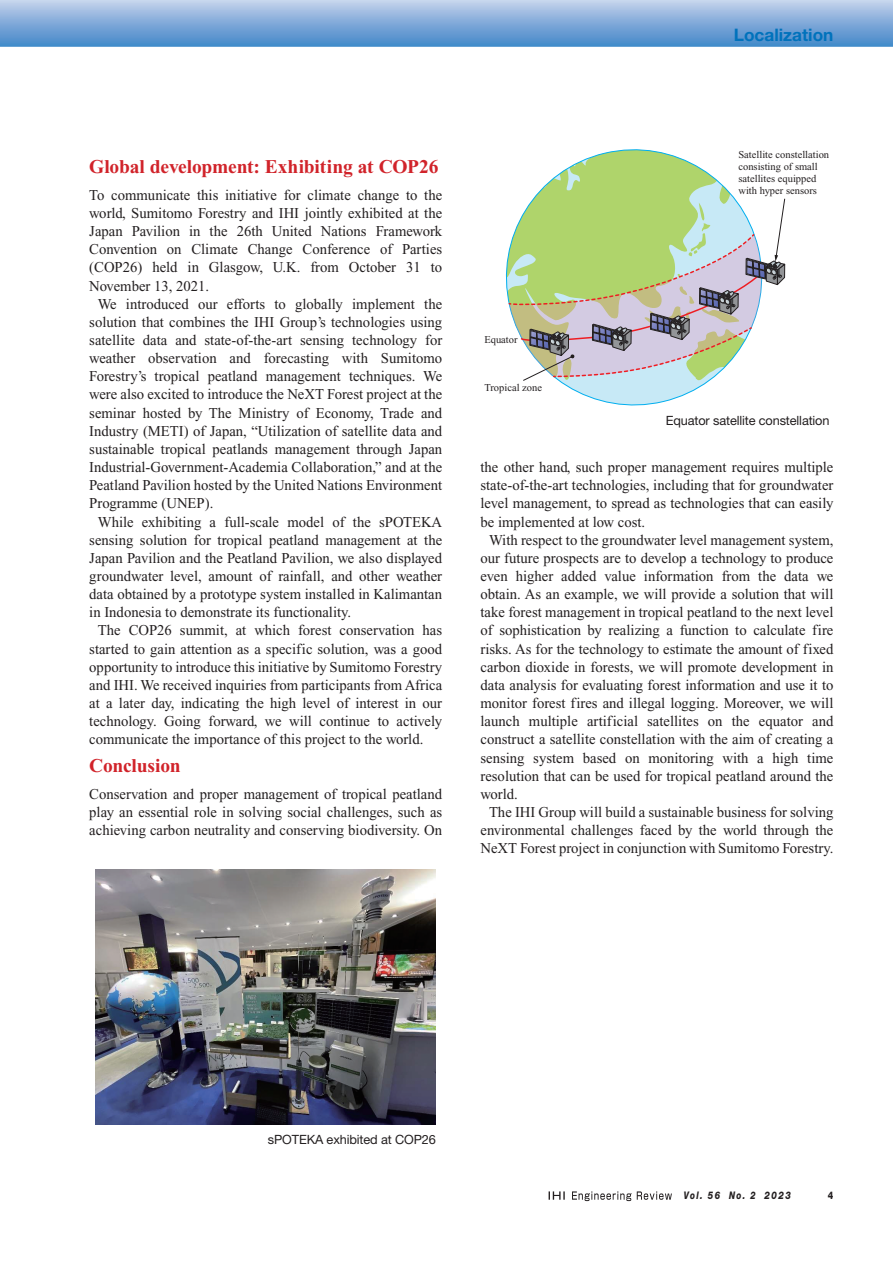
<style>
.page{position:relative;width:893px;height:1263px;background:#fff}
.page>*{position:absolute;margin:0;border:0;box-sizing:border-box;transform-origin:0 0}
.t1{font:700 19.5px "Times New Roman";letter-spacing:-.01em;color:#d1232a}
.t2{font:700 17.25px "Helvetica Neue LT Std";color:#0072bc}
.t3{font:15px/18.1px "Times New Roman";color:#231f20;text-align:justify}
.t4{font:12.75px "Helvetica Neue LT Std";letter-spacing:-.01em;color:#231f20}
.t5{font:10.5px/12px "Times New Roman";color:#231f20}
.t6{font:italic 800 10.5px "Helvetica Neue LT Std";letter-spacing:.165em;color:#231f20;scale:.78 1}
.t7{font:800 10.5px "Helvetica Neue LT Std";color:#231f20;scale:.85 1}
</style>
<div class="page">
<svg style="left:549px;top:1191px;width:123px;height:10px"></svg>
<svg style="left:0;top:0;width:893px;height:47px;background:#82acd9"></svg>
<img style="left:96px;top:869px;width:340px;height:256px">
<svg style="left:505px;top:149px;width:220px;height:256px"></svg>
<svg style="left:507px;top:187px;width:279px;height:195px"></svg>
<p class="t2" style="left:734px;top:24px;width:101px">Localization</p>
<h1 class="t1" style="left:89px;top:155px;width:351px">Global development: Exhibiting at COP26</h1>
<p class="t3" style="left:89px;top:186px;width:354px">To communicate this initiative for climate change to the</p>
<p class="t3" style="left:89px;top:204px;width:354px">world, Sumitomo Forestry and IHI jointly exhibited at the</p>
<p class="t3" style="left:89px;top:222px;width:354px">Japan Pavilion in the 26th United Nations Framework</p>
<p class="t3" style="left:89px;top:240px;width:354px">Convention on Climate Change Conference of Parties</p>
<p class="t3" style="left:89px;top:258px;width:354px">(COP26) held in Glasgow, U.K. from October 31 to</p>
<p class="t3" style="left:89px;top:276px;width:121px">November 13, 2021.</p>
<p class="t3" style="left:98px;top:295px;width:346px">We introduced our efforts to globally implement the</p>
<p class="t3" style="left:89px;top:313px;width:354px">solution that combines the IHI Group’s technologies using</p>
<p class="t3" style="left:89px;top:331px;width:354px">satellite data and state-of-the-art sensing technology for</p>
<p class="t3" style="left:89px;top:349px;width:354px">weather observation and forecasting with Sumitomo</p>
<p class="t3" style="left:89px;top:367px;width:354px">Forestry’s tropical peatland management techniques. We</p>
<p class="t3" style="left:89px;top:385px;width:354px">were also excited to introduce the NeXT Forest project at the</p>
<p class="t3" style="left:89px;top:404px;width:354px">seminar hosted by The Ministry of Economy, Trade and</p>
<p class="t3" style="left:89px;top:422px;width:354px">Industry (METI) of Japan, “Utilization of satellite data and</p>
<p class="t3" style="left:89px;top:440px;width:354px">sustainable tropical peatlands management through Japan</p>
<p class="t3" style="left:89px;top:458px;width:354px">Industrial-Government-Academia Collaboration,” and at the</p>
<p class="t3" style="left:89px;top:476px;width:354px">Peatland Pavilion hosted by the United Nations Environment</p>
<p class="t3" style="left:89px;top:494px;width:126px">Programme (UNEP).</p>
<p class="t3" style="left:98px;top:512px;width:346px">While exhibiting a full-scale model of the sPOTEKA</p>
<p class="t3" style="left:89px;top:531px;width:354px">sensing solution for tropical peatland management at the</p>
<p class="t3" style="left:89px;top:549px;width:354px">Japan Pavilion and the Peatland Pavilion, we also displayed</p>
<p class="t3" style="left:89px;top:567px;width:354px">groundwater level, amount of rainfall, and other weather</p>
<p class="t3" style="left:89px;top:585px;width:354px">data obtained by a prototype system installed in Kalimantan</p>
<p class="t3" style="left:89px;top:603px;width:263px">in Indonesia to demonstrate its functionality.</p>
<p class="t3" style="left:98px;top:621px;width:346px">The COP26 summit, at which forest conservation has</p>
<p class="t3" style="left:89px;top:639px;width:354px">started to gain attention as a specific solution, was a good</p>
<p class="t3" style="left:89px;top:658px;width:354px">opportunity to introduce this initiative by Sumitomo Forestry</p>
<p class="t3" style="left:89px;top:676px;width:354px">and IHI. We received inquiries from participants from Africa</p>
<p class="t3" style="left:89px;top:694px;width:354px">at a later day, indicating the high level of interest in our</p>
<p class="t3" style="left:89px;top:712px;width:354px">technology. Going forward, we will continue to actively</p>
<p class="t3" style="left:89px;top:730px;width:336px">communicate the importance of this project to the world.</p>
<h1 class="t1" style="left:89px;top:754px;width:93px">Conclusion</h1>
<p class="t3" style="left:89px;top:785px;width:354px">Conservation and proper management of tropical peatland play an essential role in solving social challenges, such as achieving carbon neutrality and conserving biodiversity. On</p>
<p class="t5" style="left:484px;top:334px;width:35px">Equator</p>
<p class="t5" style="left:484px;top:381px;width:59px">Tropical zone</p>
<p class="t5" style="left:738px;top:148px;width:92px">Satellite constellation consisting of small satellites equipped with hyper sensors</p>
<p class="t4" style="left:666px;top:413px;width:165px">Equator satellite constellation</p>
<p class="t3" style="left:480px;top:458px;width:354px">the other hand, such proper management requires multiple</p>
<p class="t3" style="left:480px;top:476px;width:354px">state-of-the-art technologies, including that for groundwater</p>
<p class="t3" style="left:480px;top:494px;width:354px">level management, to spread as technologies that can easily</p>
<p class="t3" style="left:480px;top:512px;width:166px">be implemented at low cost.</p>
<p class="t3" style="left:489px;top:531px;width:346px">With respect to the groundwater level management system,</p>
<p class="t3" style="left:480px;top:549px;width:354px">our future prospects are to develop a technology to produce</p>
<p class="t3" style="left:480px;top:567px;width:354px">even higher added value information from the data we</p>
<p class="t3" style="left:480px;top:585px;width:354px">obtain. As an example, we will provide a solution that will</p>
<p class="t3" style="left:480px;top:603px;width:354px">take forest management in tropical peatland to the next level</p>
<p class="t3" style="left:480px;top:621px;width:354px">of sophistication by realizing a function to calculate fire</p>
<p class="t3" style="left:480px;top:639px;width:354px">risks. As for the technology to estimate the amount of fixed</p>
<p class="t3" style="left:480px;top:658px;width:354px">carbon dioxide in forests, we will promote development in</p>
<p class="t3" style="left:480px;top:676px;width:354px">data analysis for evaluating forest information and use it to</p>
<p class="t3" style="left:480px;top:694px;width:354px">monitor forest fires and illegal logging. Moreover, we will</p>
<p class="t3" style="left:480px;top:712px;width:354px">launch multiple artificial satellites on the equator and</p>
<p class="t3" style="left:480px;top:730px;width:354px">construct a satellite constellation with the aim of creating a</p>
<p class="t3" style="left:480px;top:748px;width:354px">sensing system based on monitoring with a high time</p>
<p class="t3" style="left:480px;top:767px;width:354px">resolution that can be used for tropical peatland around the</p>
<p class="t3" style="left:480px;top:785px;width:39px">world.</p>
<p class="t3" style="left:489px;top:803px;width:346px">The IHI Group will build a sustainable business for solving</p>
<p class="t3" style="left:480px;top:821px;width:354px">environmental challenges faced by the world through the</p>
<p class="t3" style="left:480px;top:839px;width:354px">NeXT Forest project in conjunction with Sumitomo Forestry.</p>
<p class="t4" style="left:268px;top:1131px;width:170px">sPOTEKA exhibited at COP26</p>
<p class="t6" style="left:684px;top:1189px;width:139px">Vol. 56 No. 2 2023</p>
<p class="t7" style="left:828px;top:1189px;width:8px">4</p>
</div>
